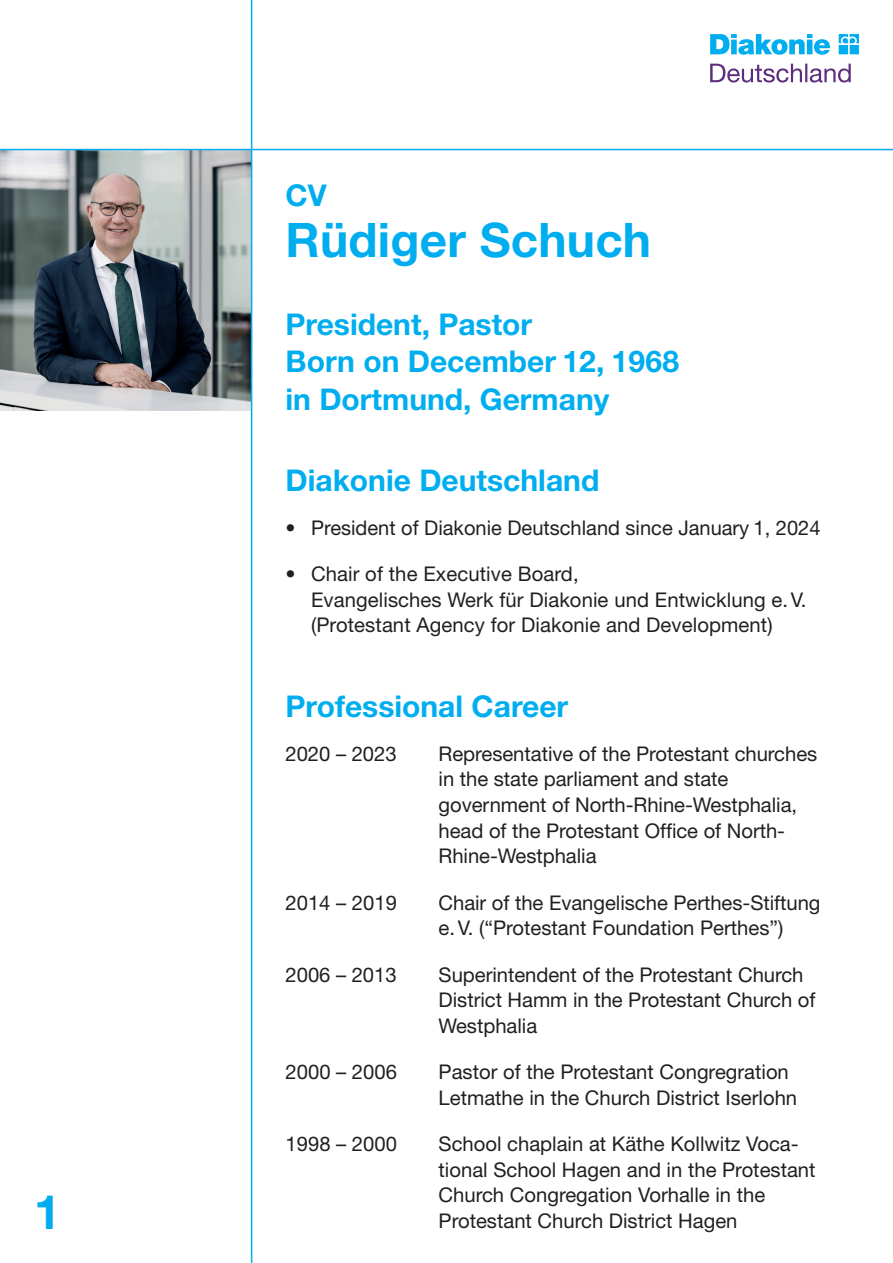
<style>
.page{position:relative;width:893px;height:1263px;background:#fff}
.page>*{position:absolute;margin:0;border:0;box-sizing:border-box;transform-origin:0 0}
.t1{font:700 47.7px "Helvetica Neue LT Pro";letter-spacing:.005em;color:#00aeef}
.t2{font:700 30px/37.5px "Helvetica Neue LT Pro";color:#00aeef}
.t3{font:20.25px/25.5px "Helvetica Neue LT Pro";color:#231f20}
</style>
<div class="page">
<img style="left:0;top:151px;width:251px;height:259px">
<svg style="left:710px;top:64px;width:141px;height:19px"></svg>
<svg style="left:710px;top:34px;width:149px;height:21px"></svg>
<hr style="left:0;top:149px;width:893px;height:1px;background:#00aeef">
<hr style="left:251px;top:0;width:1px;height:1263px;background:#00aeef">
<h1 class="t1" style="left:34px;top:1182px;width:28px">1</h1>
<h2 class="t2" style="left:286px;top:176px;width:43px">CV</h2>
<h1 class="t1" style="left:286px;top:210px;width:367px">Rüdiger Schuch</h1>
<h2 class="t2" style="left:286px;top:305px;width:395px">President, Pastor<br>Born on December 12, 1968 in Dortmund, Germany</h2>
<h2 class="t2" style="left:286px;top:461px;width:315px">Diakonie Deutschland</h2>
<p class="t3" style="left:286px;top:514px;width:536px">• President of Diakonie Deutschland since January 1, 2024</p>
<p class="t3" style="left:311px;top:561px;width:497px;text-indent:-26px">• Chair of the Executive Board,<br>Evangelisches Werk für Diakonie und Entwicklung e.V. (Protestant Agency for Diakonie and Development)</p>
<h2 class="t2" style="left:286px;top:687px;width:284px">Professional Career</h2>
<p class="t3" style="left:286px;top:740px;width:113px">2020 – 2023</p>
<p class="t3" style="left:439px;top:740px;width:380px">Representative of the Protestant churches in the state parliament and state government of North-Rhine-Westphalia, head of the Protestant Office of North-Rhine-Westphalia</p>
<p class="t3" style="left:286px;top:889px;width:113px">2014 – 2019</p>
<p class="t3" style="left:439px;top:889px;width:383px">Chair of the Evangelische Perthes-Stiftung e.V. (“Protestant Foundation Perthes”)</p>
<p class="t3" style="left:286px;top:961px;width:113px">2006 – 2013</p>
<p class="t3" style="left:439px;top:961px;width:378px">Superintendent of the Protestant Church<br>District Hamm in the Protestant Church of<br>Westphalia</p>
<p class="t3" style="left:286px;top:1059px;width:113px">2000 – 2006</p>
<p class="t3" style="left:439px;top:1059px;width:360px">Pastor of the Protestant Congregration<br>Letmathe in the Church District Iserlohn</p>
<p class="t3" style="left:286px;top:1131px;width:113px">1998 – 2000</p>
<p class="t3" style="left:439px;top:1131px;width:378px">School chaplain at Käthe Kollwitz Voca&shy;tional School Hagen and in the Protestant<br>Church Congregation Vorhalle in the</p>
<p class="t3" style="left:439px;top:1207px;width:300px">Protestant Church District Hagen</p>
</div>
